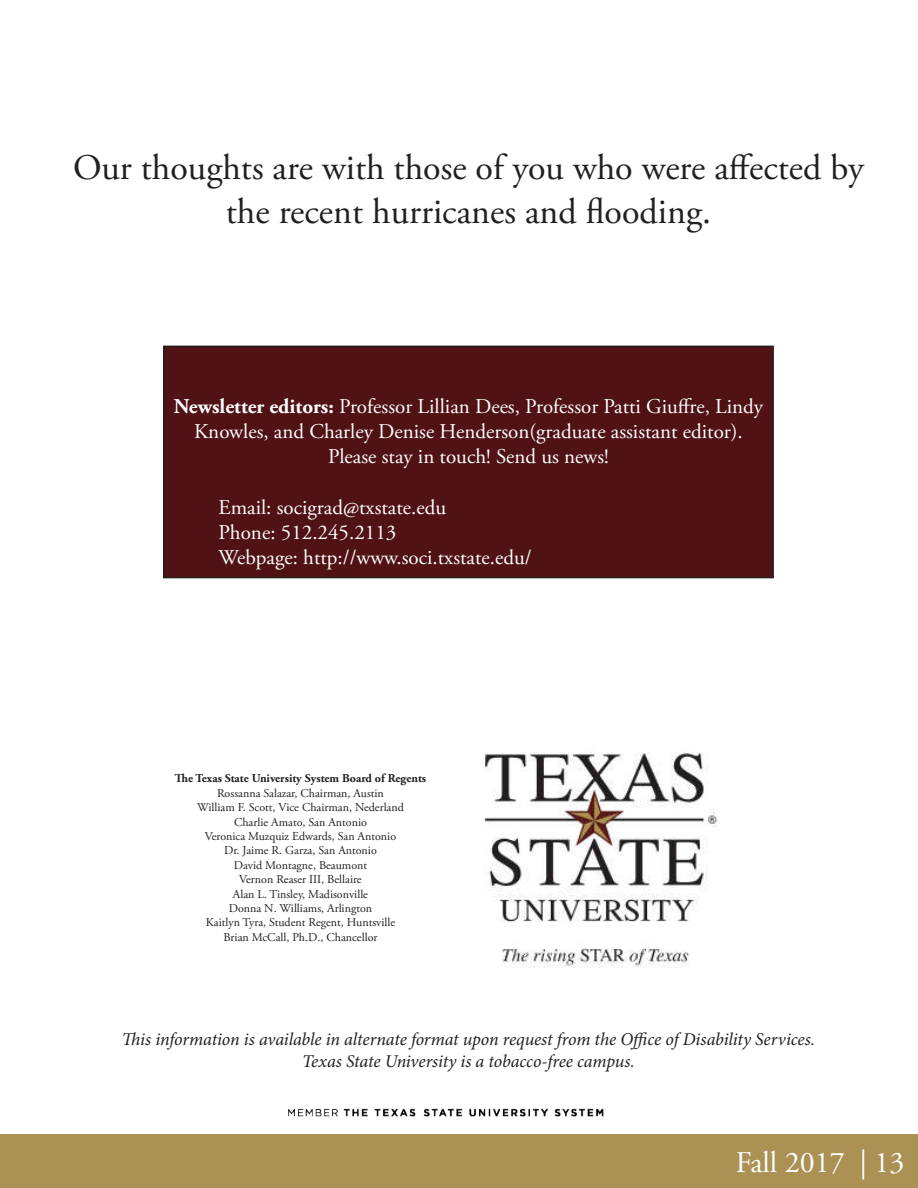
<style>
.page{position:relative;width:918px;height:1188px;background:#fff}
.page>*{position:absolute;margin:0;border:0;box-sizing:border-box;transform-origin:0 0}
.t1{font:36px/43.2px "Adobe Garamond Pro";color:#231f20;text-align:center}
.t2{font:30px "Adobe Garamond Pro";color:#fff}
.t3{font:21px/25.2px "Adobe Garamond Pro";color:#fff;text-align:center}
.t4{font:italic 18px "Minion Pro";letter-spacing:-.01em;color:#231f20}
.t5{font:12px "Adobe Garamond Pro";color:#231f20}
.t6{font:700 12px "Adobe Garamond Pro";color:#231f20}
.s1{font-weight:700}
</style>
<div class="page">
<div style="left:0;top:1134px;width:918px;height:54px;background:#ab9154"></div>
<div style="left:164px;top:346px;width:609px;height:232px;background:#501214"></div>
<div style="left:163px;top:346px;width:611px;height:232px;border:2px solid #231f20"></div>
<img style="left:288px;top:1108px;width:318px;height:9px">
<img style="left:484px;top:752px;width:233px;height:216px">
<p class="t1" style="left:73px;top:148px;width:792px">Our thoughts are with those of you who were affected by the recent hurricanes and flooding.</p>
<p class="t3" style="left:174px;top:394px;width:591px"><span class="s1">Newsletter editors:</span> Professor Lillian Dees, Professor Patti Giuffre, Lindy<br>Knowles, and Charley Denise Henderson(graduate assistant editor).</p>
<p class="t3" style="left:328px;top:445px;width:282px">Please stay in touch! Send us news!</p>
<p class="t3" style="left:219px;top:495px;width:229px">Email: socigrad@txstate.edu</p>
<p class="t3" style="left:219px;top:520px;width:179px">Phone: 512.245.2113</p>
<p class="t3" style="left:219px;top:545px;width:315px">Webpage: http://www.soci.txstate.edu/</p>
<p class="t6" style="left:175px;top:772px;width:253px">The Texas State University System Board of Regents</p>
<p class="t5" style="left:217px;top:786px;width:168px">Rossanna Salazar, Chairman, Austin</p>
<p class="t5" style="left:197px;top:800px;width:208px">William F. Scott, Vice Chairman, Nederland</p>
<p class="t5" style="left:234px;top:815px;width:134px">Charlie Amato, San Antonio</p>
<p class="t5" style="left:205px;top:829px;width:193px">Veronica Muzquiz Edwards, San Antonio</p>
<p class="t5" style="left:224px;top:843px;width:154px">Dr. Jaime R. Garza, San Antonio</p>
<p class="t5" style="left:234px;top:858px;width:135px">David Montagne, Beaumont</p>
<p class="t5" style="left:239px;top:872px;width:124px">Vernon Reaser III, Bellaire</p>
<p class="t5" style="left:233px;top:887px;width:137px">Alan L. Tinsley, Madisonville</p>
<p class="t5" style="left:229px;top:901px;width:145px">Donna N. Williams, Arlington</p>
<p class="t5" style="left:206px;top:915px;width:191px">Kaitlyn Tyra, Student Regent, Huntsville</p>
<p class="t5" style="left:224px;top:930px;width:155px">Brian McCall, Ph.D., Chancellor</p>
<p class="t4" style="left:122px;top:1027px;width:695px">This information is available in alternate format upon request from the Office of Disability Services.</p>
<p class="t4" style="left:302px;top:1049px;width:334px">Texas State University is a tobacco-free campus.</p>
<p class="t2" style="left:736px;top:1144px;width:170px">Fall 2017 | 13</p>
</div>
